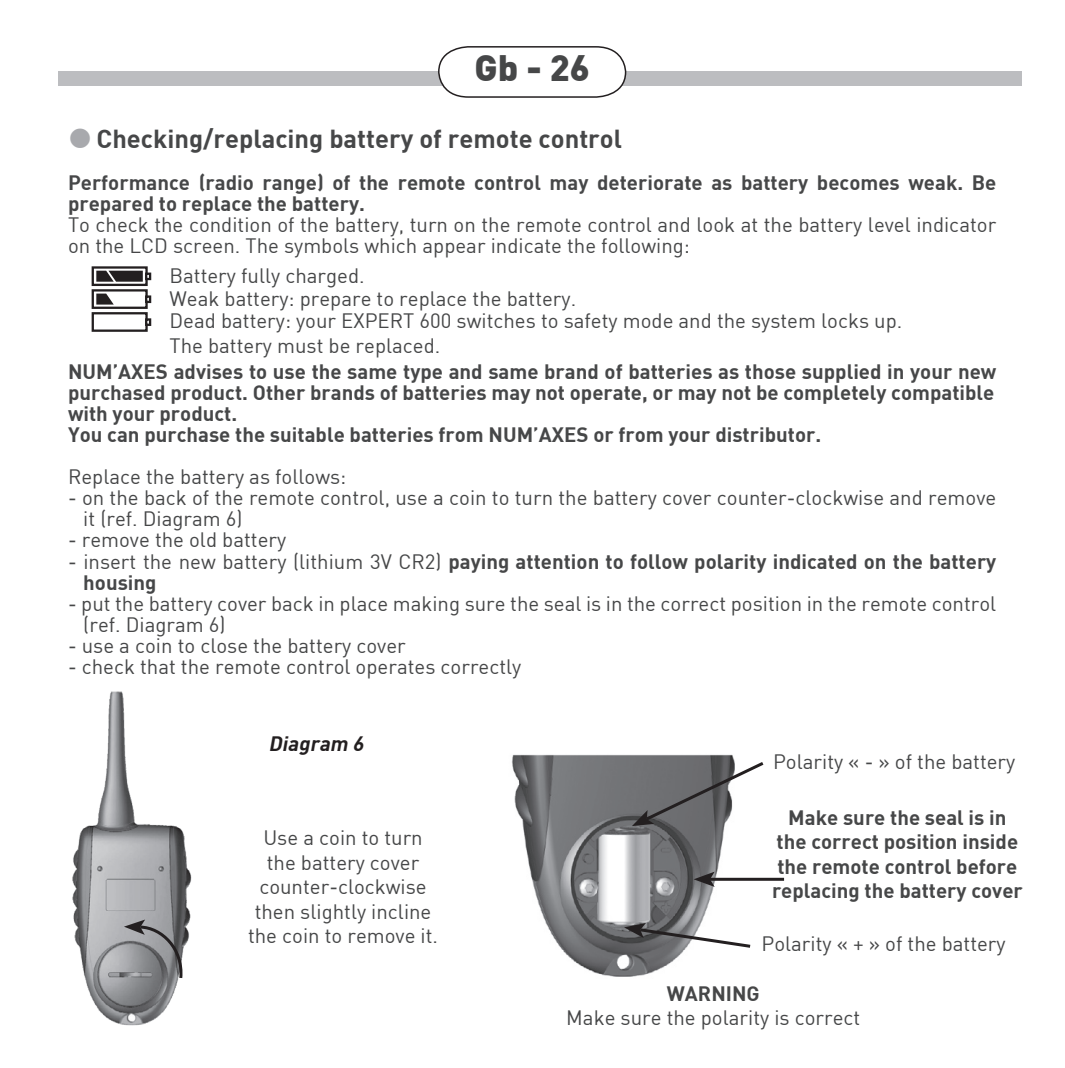
<style>
.page{position:relative;width:1065px;height:1068px;background:#fff}
.page>*{position:absolute;margin:0;border:0;box-sizing:border-box;transform-origin:0 0}
.t1{font:900 36px "DIN";color:#464748}
.t2{font:700 25.5px "DIN";color:#464748}
.t3{font:20.4px/24.6px "DIN";color:#464748}
.t4{font:700 20.4px/21px "DIN";color:#464748}
.t5{font:italic 700 20.4px "DIN";color:#231f20}
.s1{font-weight:400}
</style>
<div class="page">
<div style="left:59px;top:72px;width:962px;height:14px;background:#bcbdc0"></div>
<svg style="left:437px;top:46px;width:190px;height:52px"></svg>
<img style="left:512px;top:754px;width:253px;height:223px">
<img style="left:72px;top:691px;width:120px;height:335px">
<svg style="left:631px;top:759px;width:134px;height:66px"></svg>
<hr style="left:709px;top:877px;width:74px;height:3px;background:#231f20">
<svg style="left:693px;top:871px;width:21px;height:15px"></svg>
<svg style="left:623px;top:922px;width:130px;height:27px"></svg>
<svg style="left:92px;top:266px;width:56px;height:20px"></svg>
<svg style="left:145px;top:272px;width:6px;height:8px"></svg>
<svg style="left:96px;top:270px;width:47px;height:11px"></svg>
<div style="left:92px;top:289px;width:56px;height:20px;background:#fff;border:2px solid #231f20"></div>
<svg style="left:145px;top:295px;width:6px;height:8px"></svg>
<svg style="left:96px;top:293px;width:18px;height:11px"></svg>
<div style="left:92px;top:312px;width:56px;height:20px;background:#fff;border:2px solid #231f20"></div>
<svg style="left:145px;top:318px;width:6px;height:8px"></svg>
<svg style="left:124px;top:919px;width:59px;height:61px"></svg>
<h1 class="t1" style="left:474px;top:44px;width:117px">Gb - 26</h1>
<p class="t2" style="left:97px;top:122px;width:526px">Checking/replacing battery of remote control</p>
<p class="t4" style="left:68px;top:171px;width:929px">Performance (radio range) of the remote control may deteriorate as battery becomes weak. Be prepared to replace the battery.</p>
<p class="t3" style="left:68px;top:214px;width:929px;line-height:21px">To check the condition of the battery, turn on the remote control and look at the battery level indicator on the LCD screen. The symbols which appear indicate the following:</p>
<p class="t3" style="left:169px;top:264px;width:734px;line-height:22.5px">Battery fully charged.<br>Weak battery: prepare to replace the battery.<br>Dead battery: your EXPERT 600 switches to safety mode and the system locks up.</p>
<p class="t3" style="left:169px;top:333px;width:272px">The battery must be replaced.</p>
<p class="t4" style="left:68px;top:360px;width:929px">NUM’AXES advises to use the same type and same brand of batteries as those supplied in your new purchased product. Other brands of batteries may not operate, or may not be completely compatible with your product.<br>You can purchase the suitable batteries from NUM’AXES or from your distributor.</p>
<p class="t3" style="left:68px;top:464px;width:280px">Replace the battery as follows:</p>
<p class="t3" style="left:83px;top:487px;width:914px;line-height:21px;text-indent:-15px">- on the back of the remote control, use a coin to turn the battery cover counter-clockwise and remove it (ref. Diagram 6)</p>
<p class="t3" style="left:68px;top:527px;width:220px">- remove the old battery</p>
<p class="t4" style="left:83px;top:549px;width:914px;text-indent:-15px"><span class="s1">- insert the new battery (lithium 3V CR2)</span> paying attention to follow polarity indicated on the battery housing</p>
<p class="t3" style="left:83px;top:592px;width:914px;line-height:21px;text-indent:-15px">- put the battery cover back in place making sure the seal is in the correct position in the remote control (ref. Diagram 6)</p>
<p class="t3" style="left:68px;top:632px;width:339px">- use a coin to close the battery cover</p>
<p class="t3" style="left:68px;top:653px;width:454px">- check that the remote control operates correctly</p>
<p class="t5" style="left:268px;top:729px;width:101px">Diagram 6</p>
<p class="t3" style="left:248px;top:825px;width:191px;text-align:center">Use a coin to turn the battery cover counter-clockwise then slightly incline the coin to remove it.</p>
<p class="t3" style="left:772px;top:748px;width:244px">Polarity « - » of the battery</p>
<p class="t4" style="left:771px;top:804px;width:252px;line-height:24.6px;text-align:center">Make sure the seal is in the correct position inside the remote control before replacing the battery cover</p>
<p class="t3" style="left:761px;top:930px;width:246px">Polarity « + » of the battery</p>
<p class="t4" style="left:666px;top:981px;width:94px">WARNING</p>
<p class="t3" style="left:566px;top:1004px;width:295px">Make sure the polarity is correct</p>
</div>
